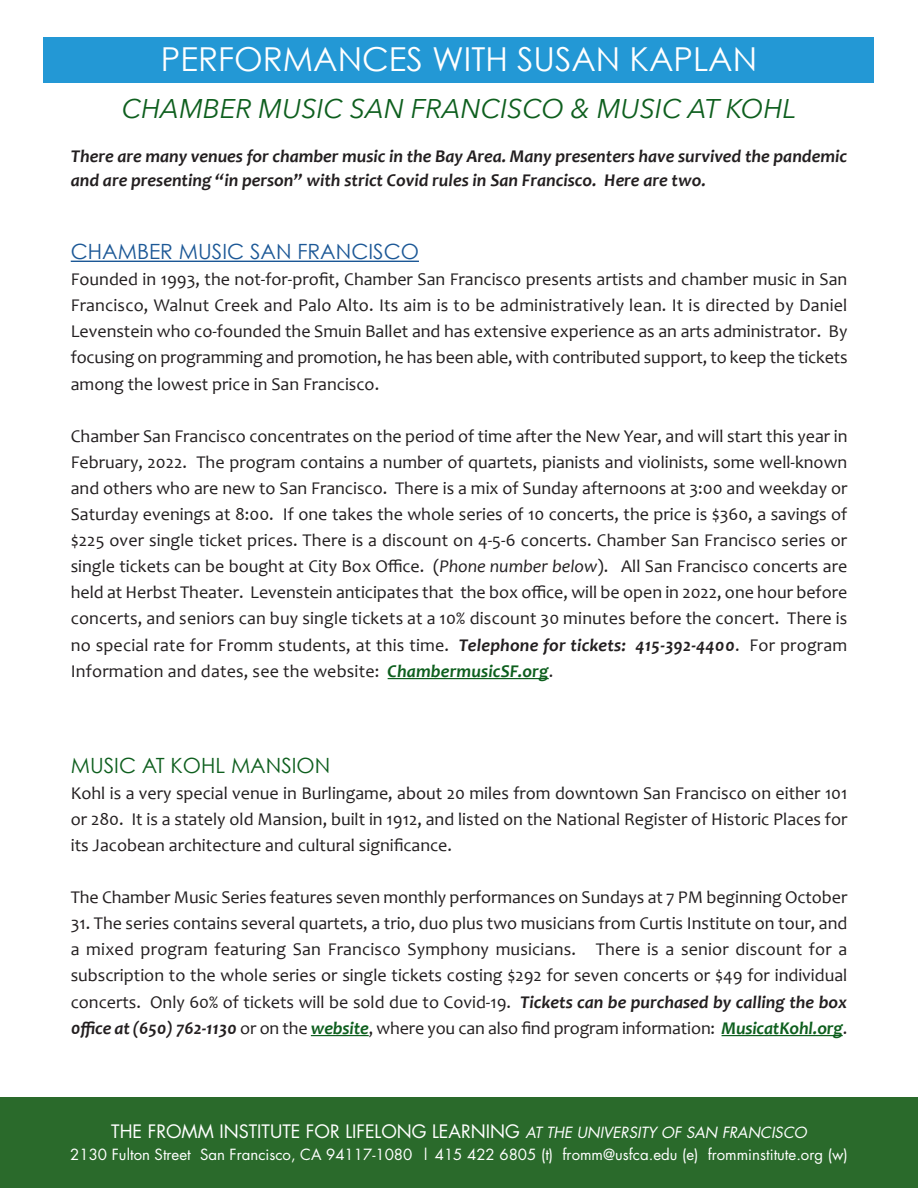
<style>
.page{position:relative;width:918px;height:1188px;background:#fff}
.page>*{position:absolute;margin:0;border:0;box-sizing:border-box;transform-origin:0 0}
.t1{font:33px "Century Gothic";color:#fff}
.t2{font:italic 27px "Avenir Next";color:#0e5f1e}
.t3{font:21px "Century Gothic";color:#1c5896}
.t4{font:21px "Century Gothic";color:#0e5f1e}
.t5{font:18px/26.1px "Candara";letter-spacing:-.005em;color:#231f20;text-align:justify}
.t6{font:italic 700 18px/24.6px "Candara";color:#231f20}
.t7{font:18px "Futura";color:#fff}
.t8{font:15px "Futura";color:#fff}
.s1{font-style:italic}
.s2{font-weight:700;font-style:italic}
.s3{font-weight:700;font-style:italic;color:#0e5f1e}
.s4{font-style:italic;font-size:15px}
</style>
<div class="page">
<div style="left:0;top:1097px;width:918px;height:91px;background:#2a6a2b"></div>
<div style="left:44px;top:37px;width:830px;height:46px;background:#2398d5"></div>
<hr style="left:71px;top:261px;width:348px;height:1px;background:#1c5896">
<hr style="left:388px;top:678px;width:161px;height:1px;background:#0e5f1e">
<hr style="left:311px;top:1035px;width:58px;height:1px;background:#0e5f1e">
<hr style="left:722px;top:1035px;width:121px;height:1px;background:#0e5f1e">
<h1 class="t1" style="left:161px;top:38px;width:598px">PERFORMANCES WITH SUSAN KAPLAN</h1>
<h2 class="t2" style="left:122px;top:91px;width:676px">CHAMBER MUSIC SAN FRANCISCO &amp; MUSIC AT KOHL</h2>
<p class="t6" style="left:71px;top:145px;width:778px">There are many venues for chamber music in the Bay Area. Many presenters have survived the pandemic and are presenting “in person” with strict Covid rules in San Francisco. Here are two.</p>
<p class="t3" style="left:71px;top:238px;width:350px">CHAMBER MUSIC SAN FRANCISCO</p>
<p class="t5" style="left:71px;top:268px;width:778px">Founded in 1993, the not‐for‐profit, Chamber San Francisco presents artists and chamber music in San Francisco, Walnut Creek and Palo Alto. Its aim is to be administratively lean. It is directed by Daniel Levenstein who co‐founded the Smuin Ballet and has extensive experience as an arts administrator. By focusing on programming and promotion, he has been able, with contributed support, to keep the tickets among the lowest price in San Francisco.</p>
<p class="t5" style="left:71px;top:425px;width:778px">Chamber San Francisco concentrates on the period of time after the New Year, and will start this year in February, 2022. The program contains a number of quartets, pianists and violinists, some well‐known and others who are new to San Francisco. There is a mix of Sunday afternoons at 3:00 and weekday or Saturday evenings at 8:00. If one takes the whole series of 10 concerts, the price is $360, a savings of $225 over single ticket prices. There is a discount on 4‐5‐6 concerts. Chamber San Francisco series or single tickets can be bought at City Box Office. (<span class="s1">Phone number below</span>). All San Francisco concerts are held at Herbst Theater. Levenstein anticipates that the box office, will be open in 2022, one hour before concerts, and seniors can buy single tickets at a 10% discount 30 minutes before the concert. There is no special rate for Fromm students, at this time. <span class="s2">Telephone for tickets: 415‐392‐4400</span>. For program Information and dates, see the website: <span class="s3">ChambermusicSF.org</span>.</p>
<p class="t4" style="left:71px;top:752px;width:261px">MUSIC AT KOHL MANSION</p>
<p class="t5" style="left:71px;top:782px;width:778px">Kohl is a very special venue in Burlingame, about 20 miles from downtown San Francisco on either 101 or 280. It is a stately old Mansion, built in 1912, and listed on the National Register of Historic Places for its Jacobean architecture and cultural significance.</p>
<p class="t5" style="left:71px;top:886px;width:778px">The Chamber Music Series features seven monthly performances on Sundays at 7 PM beginning October</p>
<p class="t5" style="left:71px;top:912px;width:778px">31. The series contains several quartets, a trio, duo plus two musicians from Curtis Institute on tour, and a mixed program featuring San Francisco Symphony musicians. There is a senior discount for a subscription to the whole series or single tickets costing $292 for seven concerts or $49 for individual concerts. Only 60% of tickets will be sold due to Covid‐19. <span class="s2">Tickets can be purchased by calling the box 0ffice at (650) 762‐1130</span> or on the <span class="s3">website</span>, where you can also find program information: <span class="s3">MusicatKohl.org</span>.</p>
<p class="t7" style="left:111px;top:1123px;width:700px">THE FROMM INSTITUTE FOR LIFELONG LEARNING <span class="s4">AT THE UNIVERSITY OF SAN FRANCISCO</span></p>
<p class="t8" style="left:70px;top:1147px;width:779px">2130 Fulton Street San Francisco, CA 94117-1080 | 415 422 6805 (t) fromm@usfca.edu (e) fromminstitute.org (w)</p>
</div>
